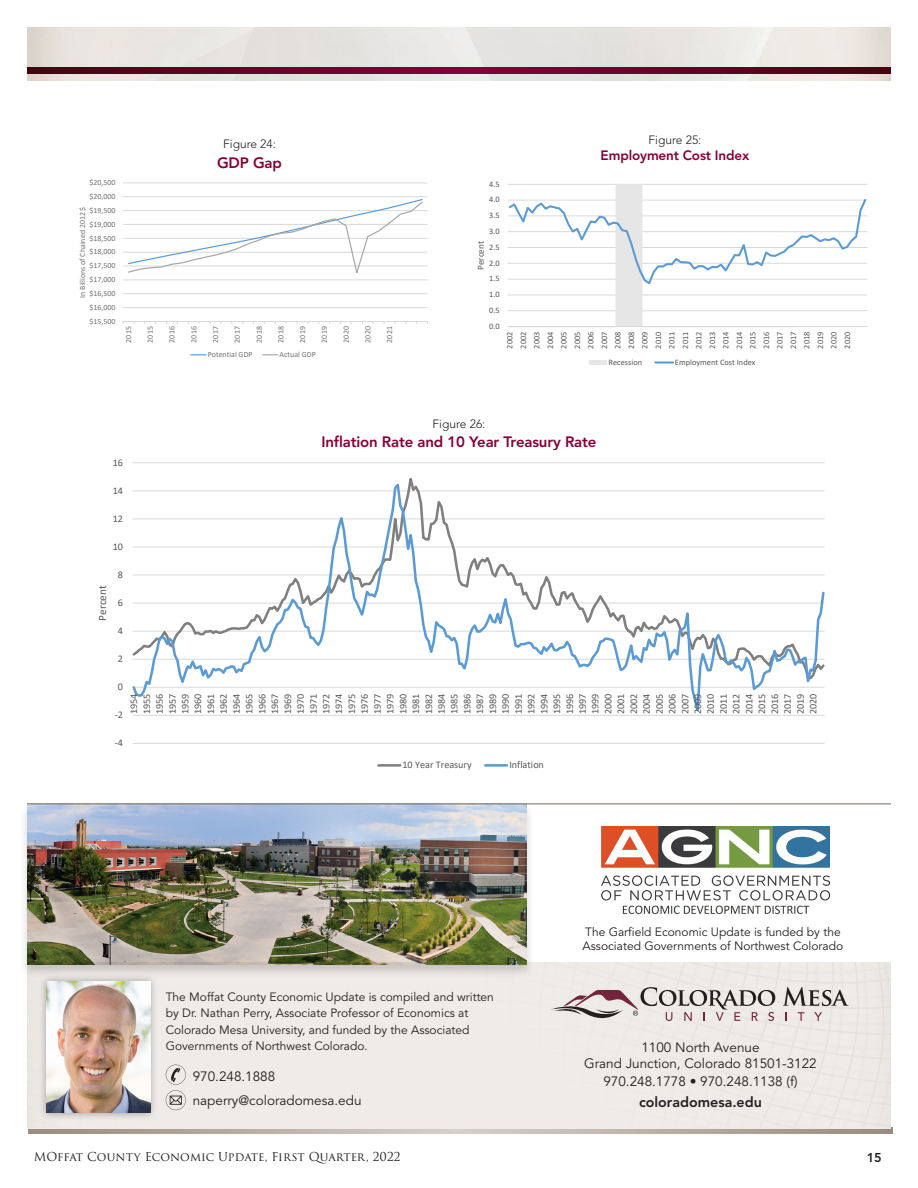
<style>
.page{position:relative;width:918px;height:1188px;background:#fff}
.page>*{position:absolute;margin:0;border:0;box-sizing:border-box;transform-origin:0 0}
.t1{font:800 15px "Avenir";letter-spacing:-.01em;color:#860037}
.t2{font:800 14.25px "Avenir";color:#231f20}
.t3{font:13.5px "Avenir";color:#231f20}
.t4{font:800 13.5px "Avenir";letter-spacing:-.01em;color:#860037}
.t5{font:800 12.75px "Avenir";color:#231f20}
.t6{font:12px/16.5px "Avenir";color:#231f20}
.t7{font:12px "Trajan Pro 3";color:#231f20}
.t8{font:300 12px "Avenir";color:#231f20}
.t9{font:11.25px "Calibri";color:#595959}
.t10{font:10.2px/12.8px "Calibri";color:#595959;text-align:justify}
.t11{font:9.3px "Calibri";color:#595959}
.t12{font:8.4px/13.5px "Calibri";color:#595959;text-align:justify}
.t13{font:7.95px "Calibri";color:#767171}
</style>
<div class="page">
<img style="left:27px;top:27px;width:864px;height:54px">
<svg style="left:27px;top:68px;width:864px;height:6px;background:#680023"></svg>
<svg style="left:28px;top:1128px;width:864px;height:6px;background:#c1b7ac"></svg>
<div style="left:27px;top:963px;width:864px;height:165px;background:#eeebe8"></div>
<svg style="left:798px;top:1012px;width:7px;height:9px"></svg>
<svg style="left:814px;top:1012px;width:8px;height:9px"></svg>
<svg style="left:783px;top:987px;width:66px;height:19px"></svg>
<svg style="left:551px;top:987px;width:224px;height:39px;background:#cec6c5"></svg>
<svg style="left:166px;top:1065px;width:20px;height:45px"></svg>
<div style="left:38px;top:973px;width:121px;height:148px;background:#231f20;opacity:.4"></div>
<img style="left:46px;top:981px;width:104px;height:132px">
<svg style="left:507px;top:184px;width:361px;height:143px"></svg>
<div style="left:589px;top:360px;width:18px;height:5px;background:#e7e6e6"></div>
<hr style="left:655px;top:361px;width:18px;height:3px;background:#5b9bd5">
<hr style="left:132px;top:743px;width:693px;height:1px;background:#d9d9d9">
<hr style="left:132px;top:462px;width:693px;height:1px;background:#d9d9d9">
<svg style="left:132px;top:479px;width:693px;height:237px"></svg>
<hr style="left:379px;top:764px;width:21px;height:3px;background:#7f7f7f">
<hr style="left:485px;top:764px;width:22px;height:3px;background:#5b9bd5">
<hr style="left:123px;top:307px;width:305px;height:1px;background:#d9d9d9">
<hr style="left:123px;top:293px;width:305px;height:1px;background:#d9d9d9">
<hr style="left:123px;top:280px;width:305px;height:1px;background:#d9d9d9">
<hr style="left:123px;top:266px;width:305px;height:1px;background:#d9d9d9">
<hr style="left:123px;top:252px;width:305px;height:1px;background:#d9d9d9">
<hr style="left:123px;top:238px;width:305px;height:1px;background:#d9d9d9">
<hr style="left:123px;top:224px;width:305px;height:1px;background:#d9d9d9">
<hr style="left:123px;top:210px;width:305px;height:1px;background:#d9d9d9">
<hr style="left:123px;top:196px;width:305px;height:1px;background:#d9d9d9">
<hr style="left:123px;top:183px;width:305px;height:1px;background:#d9d9d9">
<hr style="left:123px;top:321px;width:305px;height:1px;background:#d9d9d9">
<svg style="left:127px;top:199px;width:297px;height:74px"></svg>
<svg style="left:191px;top:354px;width:15px;height:1px"></svg>
<svg style="left:263px;top:354px;width:15px;height:1px"></svg>
<div style="left:19px;top:802px;width:516px;height:177px;background:#231f20;opacity:.2"></div>
<img style="left:27px;top:805px;width:499px;height:159px">
<hr style="left:27px;top:804px;width:864px;height:1px;background:#7c6954">
<img style="left:601px;top:826px;width:229px;height:89px">
<p class="t8" style="left:223px;top:137px;width:54px">Figure 24:</p>
<p class="t1" style="left:217px;top:154px;width:66px">GDP Gap</p>
<p class="t8" style="left:649px;top:133px;width:54px">Figure 25:</p>
<p class="t4" style="left:601px;top:148px;width:150px">Employment Cost Index</p>
<p class="t13" style="left:90px;top:177px;width:28px">$20,500</p>
<p class="t12" style="left:489px;top:177px;width:12px">4.5</p>
<p class="t13" style="left:90px;top:191px;width:28px">$20,000</p>
<p class="t12" style="left:489px;top:193px;width:12px">4.0</p>
<p class="t13" style="left:90px;top:205px;width:28px">$19,500</p>
<p class="t13" style="left:77px;top:298px;width:93px;rotate:-90deg">In Billions of Chained 2012 $</p>
<p class="t13" style="left:90px;top:219px;width:28px">$19,000</p>
<p class="t13" style="left:90px;top:232px;width:28px">$18,500</p>
<p class="t13" style="left:90px;top:246px;width:28px">$18,000</p>
<p class="t13" style="left:90px;top:260px;width:28px">$17,500</p>
<p class="t13" style="left:90px;top:274px;width:28px">$17,000</p>
<p class="t13" style="left:90px;top:288px;width:28px">$16,500</p>
<p class="t12" style="left:489px;top:208px;width:12px">3.5</p>
<p class="t12" style="left:489px;top:224px;width:12px">3.0</p>
<p class="t11" style="left:474px;top:270px;width:31px;rotate:-90deg">Percent</p>
<p class="t12" style="left:489px;top:240px;width:12px">2.5</p>
<p class="t12" style="left:489px;top:256px;width:12px">2.0</p>
<p class="t12" style="left:489px;top:272px;width:12px">1.5</p>
<p class="t12" style="left:489px;top:288px;width:12px">1.0</p>
<p class="t13" style="left:90px;top:302px;width:28px">$16,000</p>
<p class="t12" style="left:489px;top:303px;width:12px">0.5</p>
<p class="t13" style="left:90px;top:316px;width:28px">$15,500</p>
<p class="t13" style="left:123px;top:343px;width:18px;rotate:-90deg">2015</p>
<p class="t13" style="left:145px;top:343px;width:18px;rotate:-90deg">2015</p>
<p class="t13" style="left:167px;top:343px;width:18px;rotate:-90deg">2016</p>
<p class="t13" style="left:188px;top:343px;width:18px;rotate:-90deg">2016</p>
<p class="t13" style="left:210px;top:343px;width:18px;rotate:-90deg">2017</p>
<p class="t13" style="left:232px;top:343px;width:18px;rotate:-90deg">2017</p>
<p class="t13" style="left:254px;top:343px;width:18px;rotate:-90deg">2018</p>
<p class="t13" style="left:275px;top:343px;width:18px;rotate:-90deg">2018</p>
<p class="t13" style="left:297px;top:343px;width:18px;rotate:-90deg">2019</p>
<p class="t13" style="left:319px;top:343px;width:18px;rotate:-90deg">2019</p>
<p class="t13" style="left:341px;top:343px;width:18px;rotate:-90deg">2020</p>
<p class="t13" style="left:362px;top:343px;width:18px;rotate:-90deg">2020</p>
<p class="t13" style="left:384px;top:343px;width:18px;rotate:-90deg">2021</p>
<p class="t12" style="left:489px;top:319px;width:12px">0.0</p>
<p class="t12" style="left:503px;top:349px;width:18px;rotate:-90deg">2002<br>2002<br>2003<br>2004<br>2005<br>2005<br>2006<br>2007<br>2008<br>2008<br>2009<br>2010<br>2011<br>2011<br>2012<br>2013<br>2014<br>2014<br>2015<br>2016<br>2017<br>2017<br>2018<br>2019<br>2020<br>2020</p>
<p class="t13" style="left:208px;top:349px;width:46px">Potential GDP</p>
<p class="t13" style="left:280px;top:349px;width:38px">Actual GDP</p>
<p class="t12" style="left:609px;top:355px;width:35px">Recession</p>
<p class="t12" style="left:675px;top:355px;width:82px">Employment Cost Index</p>
<p class="t8" style="left:433px;top:416px;width:54px">Figure 26:</p>
<p class="t1" style="left:322px;top:433px;width:276px">Inflation Rate and 10 Year Treasury Rate</p>
<p class="t10" style="left:113px;top:456px;width:12px">16</p>
<p class="t10" style="left:113px;top:484px;width:12px">14</p>
<p class="t10" style="left:113px;top:512px;width:12px">12</p>
<p class="t10" style="left:113px;top:540px;width:12px">10</p>
<p class="t9" style="left:95px;top:621px;width:37px;rotate:-90deg">Percent</p>
<p class="t10" style="left:118px;top:568px;width:7px">8</p>
<p class="t10" style="left:118px;top:596px;width:7px">6</p>
<p class="t10" style="left:118px;top:624px;width:7px">4</p>
<p class="t10" style="left:118px;top:652px;width:7px">2</p>
<p class="t10" style="left:118px;top:680px;width:7px">0</p>
<p class="t10" style="left:115px;top:708px;width:10px">-2</p>
<p class="t10" style="left:127px;top:714px;width:22px;rotate:-90deg">1954<br>1955<br>1956<br>1957<br>1959<br>1960<br>1961<br>1962<br>1964<br>1965<br>1966<br>1967<br>1969<br>1970<br>1971<br>1972<br>1974<br>1975<br>1976<br>1977<br>1979<br>1980<br>1981<br>1982<br>1984<br>1985<br>1986<br>1987<br>1989<br>1990<br>1991<br>1992<br>1994<br>1995<br>1996<br>1997<br>1999<br>2000<br>2001<br>2002<br>2004<br>2005<br>2006<br>2007<br>2009<br>2010<br>2011<br>2012<br>2014<br>2015<br>2016<br>2017<br>2019<br>2020</p>
<p class="t10" style="left:115px;top:736px;width:10px">-4</p>
<p class="t10" style="left:403px;top:758px;width:71px">10 Year Treasury</p>
<p class="t10" style="left:509px;top:758px;width:36px">Inflation</p>
<p class="t6" style="left:166px;top:989px;width:330px">The Moffat County Economic Update is compiled and written by Dr. Nathan Perry, Associate Professor of Economics at Colorado Mesa University, and funded by the Associated Governments of Northwest Colorado.</p>
<p class="t3" style="left:193px;top:1069px;width:84px">970.248.1888</p>
<p class="t3" style="left:193px;top:1093px;width:170px">naperry@coloradomesa.edu</p>
<p class="t6" style="left:583px;top:925px;width:262px;line-height:14.4px">The Garfield Economic Update is funded by the<br>Associated Governments of Northwest Colorado</p>
<p class="t3" style="left:641px;top:1039px;width:120px">1100 North Avenue</p>
<p class="t3" style="left:584px;top:1056px;width:234px">Grand Junction, Colorado 81501-3122</p>
<p class="t3" style="left:603px;top:1074px;width:196px">970.248.1778 • 970.248.1138 (f)</p>
<p class="t2" style="left:639px;top:1094px;width:124px">coloradomesa.edu</p>
<p class="t7" style="left:34px;top:1148px;width:369px">MOffat County Economic Update, First Quarter, 2022</p>
<p class="t5" style="left:867px;top:1150px;width:17px">15</p>
</div>
